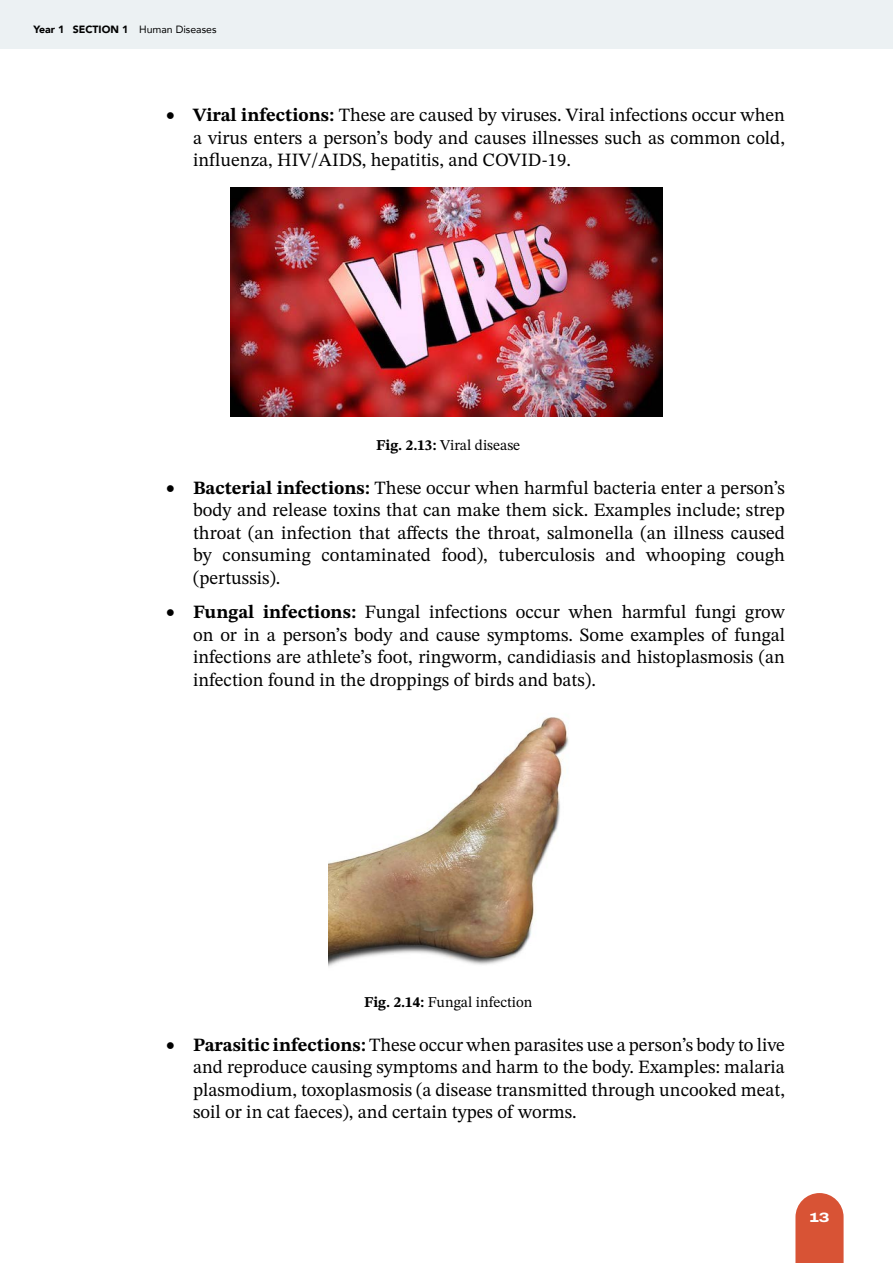
<style>
.page{position:relative;width:893px;height:1263px;background:#fff}
.page>*{position:absolute;margin:0;border:0;box-sizing:border-box;transform-origin:0 0}
.t1{font:18.75px/22.5px "STIX Two Text";color:#000;text-align:justify}
.t2{font:15px "STIX Two Text";color:#000}
.t3{font:800 13.5px "Archivo Expanded";color:#fff}
.t4{font:900 10.5px "Avenir";color:#000}
.s1{font-weight:400}
.s2{font-weight:700}
</style>
<div class="page">
<div style="left:0;top:0;width:893px;height:49px;background:#ecf1f3"></div>
<svg style="left:795px;top:1193px;width:49px;height:70px;background:#db6247"></svg>
<img style="left:231px;top:187px;width:431px;height:230px">
<img style="left:328px;top:717px;width:241px;height:250px">
<p class="t4" style="left:33px;top:20px;width:185px">Year 1 SECTION 1 <span class="s1">Human Diseases</span></p>
<p class="t1" style="left:193px;top:103px;width:593px;text-indent:-27px">• <span class="s2">Viral infections:</span> These are caused by viruses. Viral infections occur when a virus enters a person’s body and causes illnesses such as common cold, influenza, HIV/AIDS, hepatitis, and COVID-19.</p>
<p class="t2" style="left:376px;top:434px;width:145px"><span class="s2">Fig. 2.13:</span> Viral disease</p>
<p class="t1" style="left:193px;top:476px;width:593px;text-indent:-27px">• <span class="s2">Bacterial infections:</span> These occur when harmful bacteria enter a person’s body and release toxins that can make them sick. Examples include; strep throat (an infection that affects the throat, salmonella (an illness caused by consuming contaminated food), tuberculosis and whooping cough (pertussis).</p>
<p class="t1" style="left:193px;top:601px;width:593px;text-indent:-27px">• <span class="s2">Fungal infections:</span> Fungal infections occur when harmful fungi grow on or in a person’s body and cause symptoms. Some examples of fungal infections are athlete’s foot, ringworm, candidiasis and histoplasmosis (an infection found in the droppings of birds and bats).</p>
<p class="t2" style="left:364px;top:991px;width:170px"><span class="s2">Fig. 2.14:</span> Fungal infection</p>
<p class="t1" style="left:193px;top:1033px;width:593px;text-indent:-27px">• <span class="s2">Parasitic infections:</span> These occur when parasites use a person’s body to live and reproduce causing symptoms and harm to the body. Examples: malaria plasmodium, toxoplasmosis (a disease transmitted through uncooked meat, soil or in cat faeces), and certain types of worms.</p>
<p class="t3" style="left:809px;top:1207px;width:22px">13</p>
</div>
